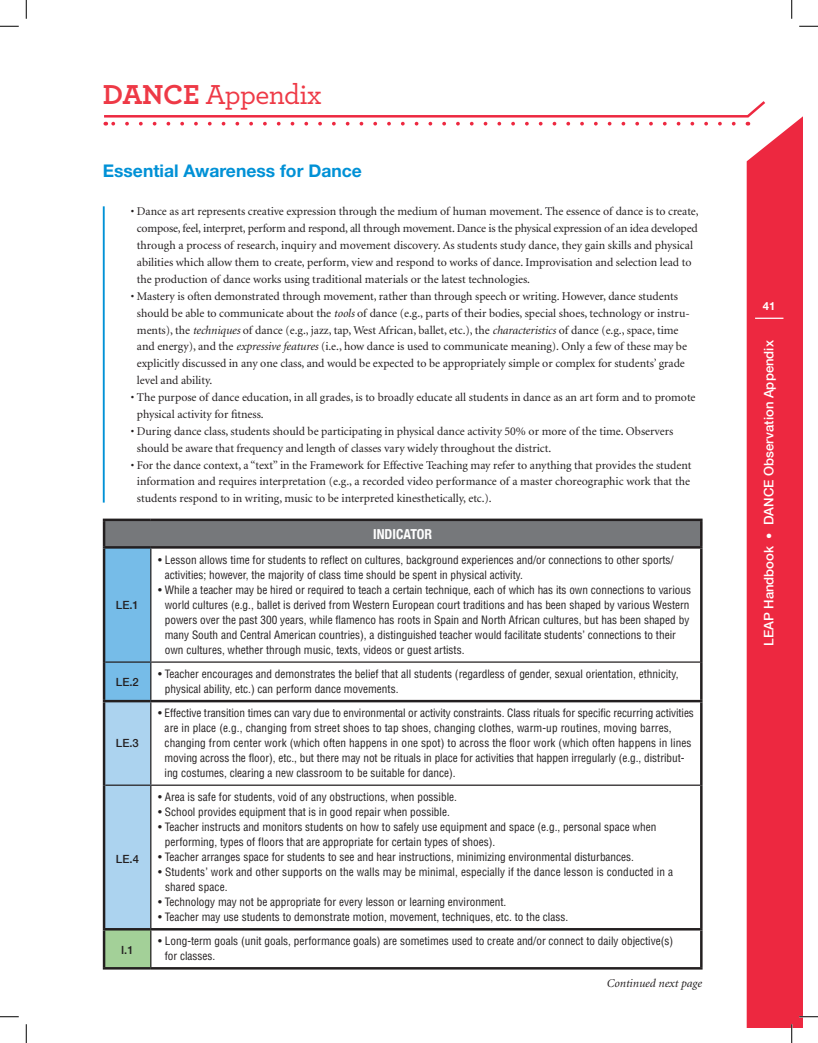
<style>
.page{position:relative;width:818px;height:1043px;background:#fff}
.page>*{position:absolute;margin:0;border:0;box-sizing:border-box;transform-origin:0 0}
.t1{font:500 28.75px "Archer";letter-spacing:-.02em;color:#ee3946}
.t2{font:700 17.5px "Helvetica Neue";color:#0091d6}
.t3{font:700 condensed 13.75px "Helvetica Neue";color:#fff}
.t4{font:500 13.12px "Helvetica Neue";color:#fff}
.t5{font:11.88px/16.9px "Minion";letter-spacing:-.005em;color:#231f20}
.Body_Copy{font:italic 11.88px "Minion";color:#231f20}
.appendices_charts{font:condensed 11.25px/15px "Helvetica";color:#231f20}
.t6{font:500 11.25px "Helvetica Neue";color:#231f20}
.t7{font:700 11.25px "Helvetica Neue";color:#fff}
.s1{font-weight:700}
.s2{font-style:italic}
.s3{font-size:12.5px}
</style>
<div class="page">
<hr style="left:103px;top:206px;width:2px;height:296px;background:#0091d6">
<div style="left:104px;top:520px;width:597px;height:27px;background:#76787b"></div>
<svg style="left:105px;top:548px;width:45px;height:380px;background:#94c7e9"></svg>
<div style="left:104px;top:929px;width:47px;height:39px;background:#a3d098"></div>
<hr style="left:103px;top:548px;width:2px;height:114px;background:#231f20">
<hr style="left:700px;top:548px;width:2px;height:114px;background:#231f20">
<hr style="left:103px;top:662px;width:2px;height:38px;background:#231f20">
<hr style="left:700px;top:662px;width:2px;height:38px;background:#231f20">
<hr style="left:103px;top:700px;width:48px;height:2px;background:#231f20">
<hr style="left:103px;top:702px;width:2px;height:83px;background:#231f20">
<hr style="left:151px;top:700px;width:551px;height:2px;background:#231f20">
<hr style="left:700px;top:702px;width:2px;height:83px;background:#231f20">
<hr style="left:103px;top:785px;width:2px;height:143px;background:#231f20">
<hr style="left:700px;top:785px;width:2px;height:143px;background:#231f20">
<hr style="left:103px;top:928px;width:48px;height:2px;background:#231f20">
<hr style="left:103px;top:930px;width:2px;height:37px;background:#231f20">
<hr style="left:151px;top:928px;width:551px;height:2px;background:#231f20">
<hr style="left:700px;top:930px;width:2px;height:37px;background:#231f20">
<hr style="left:103px;top:967px;width:48px;height:2px;background:#231f20">
<hr style="left:151px;top:967px;width:551px;height:2px;background:#231f20">
<hr style="left:150px;top:548px;width:1px;height:113px;background:#231f20">
<hr style="left:105px;top:661px;width:46px;height:1px;background:#231f20">
<hr style="left:151px;top:661px;width:549px;height:1px;background:#231f20">
<hr style="left:150px;top:662px;width:1px;height:38px;background:#231f20">
<hr style="left:150px;top:702px;width:1px;height:82px;background:#231f20">
<hr style="left:105px;top:784px;width:46px;height:1px;background:#231f20">
<hr style="left:151px;top:784px;width:549px;height:1px;background:#231f20">
<hr style="left:150px;top:785px;width:1px;height:143px;background:#231f20">
<hr style="left:150px;top:930px;width:1px;height:37px;background:#231f20">
<hr style="left:103px;top:518px;width:48px;height:3px;background:#231f20">
<hr style="left:103px;top:521px;width:2px;height:25px;background:#231f20">
<hr style="left:151px;top:518px;width:551px;height:3px;background:#231f20">
<hr style="left:700px;top:521px;width:2px;height:25px;background:#231f20">
<hr style="left:103px;top:546px;width:48px;height:2px;background:#231f20">
<hr style="left:151px;top:546px;width:551px;height:2px;background:#231f20">
<svg style="left:746px;top:117px;width:56px;height:911px;background:#ee374d"></svg>
<svg style="left:755px;top:318px;width:28px;height:1px"></svg>
<svg style="left:103px;top:101px;width:664px;height:24px"></svg>
<svg style="left:0;top:25px;width:19px;height:2px"></svg>
<svg style="left:799px;top:25px;width:19px;height:2px"></svg>
<svg style="left:0;top:1016px;width:19px;height:1px"></svg>
<svg style="left:799px;top:1015px;width:19px;height:2px"></svg>
<svg style="left:25px;top:0;width:2px;height:19px"></svg>
<svg style="left:25px;top:1024px;width:2px;height:18px"></svg>
<svg style="left:791px;top:0;width:1px;height:19px"></svg>
<svg style="left:790px;top:1024px;width:2px;height:18px"></svg>
<p class="t1" style="left:103px;top:74px;width:220px"><span class="s1">DANCE</span> Appendix</p>
<p class="t2" style="left:103px;top:160px;width:260px">Essential Awareness for Dance</p>
<p class="t5" style="left:137px;top:203px;width:563px;text-indent:-6px">• Dance as art represents creative expression through the medium of human movement. The essence of dance is to create, compose, feel, interpret, perform and respond, all through movement. Dance is the physical expression of an idea developed through a process of research, inquiry and movement discovery. As students study dance, they gain skills and physical abilities which allow them to create, perform, view and respond to works of dance. Improvisation and selection lead to the production of dance works using traditional materials or the latest technologies.</p>
<p class="t5" style="left:137px;top:288px;width:554px;text-indent:-6px">• Mastery is often demonstrated through movement, rather than through speech or writing. However, dance students should be able to communicate about the <span class="s2">tools</span> of dance (e.g., parts of their bodies, special shoes, technology or instru&shy;ments), the <span class="s2">techniques</span> of dance (e.g., jazz, tap, West African, ballet, etc.), the <span class="s2">characteristics</span> of dance (e.g., space, time and energy), and the <span class="s2">expressive features</span> (i.e., how dance is used to communicate meaning). Only a few of these may be explicitly discussed in any one class, and would be expected to be appropriately simple or complex for students’ grade level and ability.</p>
<p class="t5" style="left:137px;top:389px;width:560px;text-indent:-6px">• The purpose of dance education, in all grades, is to broadly educate all students in dance as an art form and to promote physical activity for fitness.</p>
<p class="t5" style="left:137px;top:423px;width:537px;text-indent:-6px">• During dance class, students should be participating in physical dance activity 50% or more of the time. Observers should be aware that frequency and length of classes vary widely throughout the district.</p>
<p class="t5" style="left:137px;top:457px;width:556px;text-align:justify;text-indent:-6px">• For the dance context, a “text” in the Framework for Effective Teaching may refer to anything that provides the student information and requires interpretation (e.g., a recorded video performance of a master choreographic work that the students respond to in writing, music to be interpreted kinesthetically, etc.).</p>
<p class="t6" style="left:116px;top:596px;width:24px">LE.1</p>
<p class="t3" style="left:373px;top:522px;width:61px">INDICATOR</p>
<p class="appendices_charts" style="left:165px;top:552px;width:510px;text-indent:-7px">• Lesson allows time for students to reflect on cultures, background experiences and/or connections to other sports/ activities; however, the majority of class time should be spent in physical activity.</p>
<p class="appendices_charts" style="left:165px;top:582px;width:527px;text-indent:-7px">• While a teacher may be hired or required to teach a certain technique, each of which has its own connections to various world cultures (e.g., ballet is derived from Western European court traditions and has been shaped by various Western powers over the past 300 years, while flamenco has roots in Spain and North African cultures, but has been shaped by many South and Central American countries), a distinguished teacher would facilitate students’ connections to their own cultures, whether through music, texts, videos or guest artists.</p>
<p class="t6" style="left:116px;top:672px;width:24px">LE.2</p>
<p class="appendices_charts" style="left:165px;top:666px;width:515px;text-indent:-7px">• Teacher encourages and demonstrates the belief that all students (regardless of gender, sexual orientation, ethnicity, physical ability, etc.) can perform dance movements.</p>
<p class="t6" style="left:116px;top:734px;width:24px">LE.3</p>
<p class="t6" style="left:116px;top:849px;width:24px">LE.4</p>
<p class="appendices_charts" style="left:164px;top:705px;width:531px;text-indent:-6px">• Effective transition times can vary due to environmental or activity constraints. Class rituals for specific recurring activities are in place (e.g., changing from street shoes to tap shoes, changing clothes, warm-up routines, moving barres, changing from center work (which often happens in one spot) to across the floor work (which often happens in lines moving across the floor), etc., but there may not be rituals in place for activities that happen irregularly (e.g., distribut&shy;ing costumes, clearing a new classroom to be suitable for dance).</p>
<p class="appendices_charts" style="left:158px;top:789px;width:300px">• Area is safe for students, void of any obstructions, when possible.</p>
<p class="appendices_charts" style="left:158px;top:804px;width:293px">• School provides equipment that is in good repair when possible.</p>
<p class="appendices_charts" style="left:165px;top:819px;width:493px;text-indent:-7px">• Teacher instructs and monitors students on how to safely use equipment and space (e.g., personal space when performing, types of floors that are appropriate for certain types of shoes).</p>
<p class="appendices_charts" style="left:158px;top:849px;width:477px">• Teacher arranges space for students to see and hear instructions, minimizing environmental disturbances.</p>
<p class="appendices_charts" style="left:165px;top:864px;width:509px;text-indent:-7px">• Students’ work and other supports on the walls may be minimal, especially if the dance lesson is conducted in a shared space.</p>
<p class="appendices_charts" style="left:158px;top:894px;width:349px">• Technology may not be appropriate for every lesson or learning environment.</p>
<p class="appendices_charts" style="left:158px;top:909px;width:411px">• Teacher may use students to demonstrate motion, movement, techniques, etc. to the class.</p>
<p class="t6" style="left:121px;top:941px;width:14px">I.1</p>
<p class="appendices_charts" style="left:165px;top:933px;width:510px;text-indent:-7px">• Long-term goals (unit goals, performance goals) are sometimes used to create and/or connect to daily objective(s) for classes.</p>
<p class="Body_Copy" style="left:606px;top:977px;width:97px">Continued next page</p>
<p class="t7" style="left:762px;top:299px;width:14px">41</p>
<p class="t4" style="left:758px;top:646px;width:307px;rotate:-90deg">LEAP Handbook <span class="s3">•</span> DANCE Observation Appendix</p>
</div>
